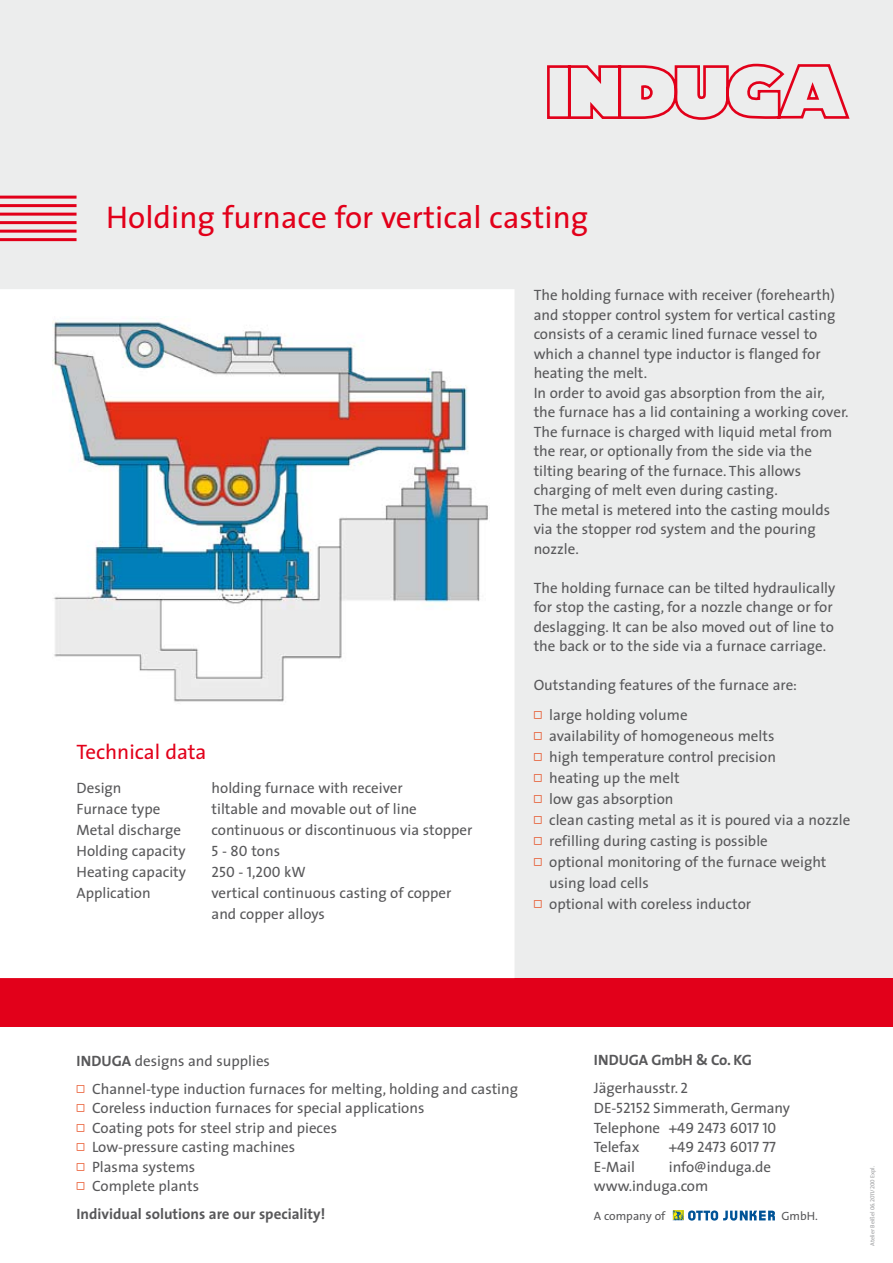
<style>
.page{position:relative;width:893px;height:1263px;background:#fff}
.page>*{position:absolute;margin:0;border:0;box-sizing:border-box;transform-origin:0 0}
.t1{font:31.5px "The Sans";color:#e2001a}
.t2{font:21px "The Sans";color:#e2001a}
.t3{font:15px/19.5px "The Sans";color:#58585a}
.t4{font:700 15px/28px "The Sans";color:#58585a}
.t5{font:15px "The Sans Caps";letter-spacing:-.005em;color:#58585a}
.t6{font:12px "The Sans";color:#58585a}
.t7{font:6px "The Sans";letter-spacing:-.005em;color:#9c9d9f}
.s1{font-family:"The Sans"}
.s2{font-family:"Universal Newswith Comm Pi";color:#e64415}
.s3{font-weight:700}
.s4{font-weight:400}
.s5{font-family:"The Sans Caps";font-weight:400}
.s6{font-family:"The Sans Caps"}
</style>
<div class="page">
<div style="left:0;top:0;width:893px;height:1001px;background:#eceded"></div>
<div style="left:0;top:978px;width:893px;height:48px;background:#e2001a"></div>
<hr style="left:0;top:196px;width:77px;height:3px;background:#e2001a">
<hr style="left:0;top:204px;width:77px;height:3px;background:#e2001a">
<hr style="left:0;top:213px;width:77px;height:3px;background:#e2001a">
<hr style="left:0;top:221px;width:77px;height:3px;background:#e2001a">
<hr style="left:0;top:230px;width:77px;height:3px;background:#e2001a">
<hr style="left:0;top:238px;width:77px;height:3px;background:#e2001a">
<svg style="left:547px;top:64px;width:303px;height:56px"></svg>
<svg style="left:0;top:289px;width:514px;height:689px;background:#e8e6e8"></svg>
<svg style="left:673px;top:1210px;width:102px;height:11px"></svg>
<h1 class="t1" style="left:106px;top:191px;width:483px">Holding furnace for vertical casting</h1>
<h2 class="t2" style="left:77px;top:734px;width:131px">Technical data</h2>
<p class="t3" style="left:77px;top:777px;width:47px">Design</p>
<p class="t3" style="left:212px;top:777px;width:193px">holding furnace with receiver</p>
<p class="t3" style="left:77px;top:798px;width:85px">Furnace type</p>
<p class="t3" style="left:212px;top:798px;width:207px">tiltable and movable out of line</p>
<p class="t3" style="left:77px;top:819px;width:106px">Metal discharge</p>
<p class="t3" style="left:212px;top:819px;width:263px">continuous or discontinuous via stopper</p>
<p class="t3" style="left:77px;top:840px;width:111px">Holding capacity</p>
<p class="t5" style="left:212px;top:838px;width:70px">5 - 80 <span class="s1">tons</span></p>
<p class="t3" style="left:77px;top:861px;width:111px">Heating capacity</p>
<p class="t5" style="left:212px;top:859px;width:96px">250 <span class="s1">-</span> 1,200 <span class="s1">kW</span></p>
<p class="t3" style="left:77px;top:882px;width:76px">Application</p>
<p class="t3" style="left:212px;top:882px;width:241px;line-height:21px">vertical continuous casting of copper and copper alloys</p>
<p class="t3" style="left:534px;top:285px;width:317px">The holding furnace with receiver (forehearth) and stopper control system for vertical casting consists of a ceramic lined furnace vessel to which a channel type inductor is flanged for heating the melt.<br>In order to avoid gas absorption from the air, the furnace has a lid containing a working cover.<br>The furnace is charged with liquid metal from the rear, or optionally from the side via the tilting bearing of the furnace. This allows charging of melt even during casting.<br>The metal is metered into the casting moulds via the stopper rod system and the pouring nozzle.</p>
<p class="t3" style="left:534px;top:577px;width:303px">The holding furnace can be tilted hydraulically for stop the casting, for a nozzle change or for deslagging. It can be also moved out of line to the back or to the side via a furnace carriage.</p>
<p class="t3" style="left:534px;top:670px;width:265px;line-height:29.5px">Outstanding features of the furnace are: <span class="s2">▫</span> large holding volume</p>
<p class="t3" style="left:534px;top:725px;width:242px"><span class="s2">▫</span> availability of homogeneous melts</p>
<p class="t3" style="left:534px;top:746px;width:244px"><span class="s2">▫</span> high temperature control precision</p>
<p class="t3" style="left:534px;top:767px;width:147px"><span class="s2">▫</span> heating up the melt</p>
<p class="t3" style="left:534px;top:788px;width:141px"><span class="s2">▫</span> low gas absorption</p>
<p class="t3" style="left:534px;top:809px;width:318px"><span class="s2">▫</span> clean casting metal as it is poured via a nozzle</p>
<p class="t3" style="left:534px;top:830px;width:236px"><span class="s2">▫</span> refilling during casting is possible</p>
<p class="t3" style="left:534px;top:851px;width:294px"><span class="s2">▫</span> optional monitoring of the furnace weight</p>
<p class="t3" style="left:549px;top:872px;width:101px">using load cells</p>
<p class="t3" style="left:534px;top:893px;width:219px"><span class="s2">▫</span> optional with coreless inductor</p>
<p class="t3" style="left:77px;top:1046px;width:443px;line-height:28px"><span class="s3">INDUGA</span> designs and supplies<br><span class="s2">▫</span> Channel-type induction furnaces for melting, holding and casting</p>
<p class="t3" style="left:77px;top:1098px;width:349px"><span class="s2">▫</span> Coreless induction furnaces for special applications <span class="s2">▫</span> Coating pots for steel strip and pieces<br><span class="s2">▫</span> Low-pressure casting machines<br><span class="s2">▫</span> Plasma systems<br><span class="s2">▫</span> Complete plants</p>
<p class="t4" style="left:77px;top:1199px;width:250px">Individual solutions are our speciality!</p>
<p class="t4" style="left:594px;top:1046px;width:160px">INDUGA GmbH &amp; Co. KG<br><span class="s4">Jägerhausstr.</span> <span class="s5">2</span></p>
<p class="t3" style="left:594px;top:1098px;width:198px">DE-<span class="s6">52152</span> Simmerath, Germany</p>
<p class="t5" style="left:594px;top:1115px;width:184px"><span class="s1">Telephone</span> +49 2473 6017 10</p>
<p class="t3" style="left:594px;top:1137px;width:47px">Telefax</p>
<p class="t5" style="left:669px;top:1134px;width:108px">+49 2473 6017 77</p>
<p class="t3" style="left:594px;top:1156px;width:43px">E-Mail</p>
<p class="t3" style="left:594px;top:1156px;width:179px;text-indent:75px">info@induga.de www.induga.com</p>
<p class="t6" style="left:594px;top:1206px;width:73px">A company of</p>
<p class="t6" style="left:781px;top:1206px;width:38px">GmbH.</p>
<p class="t7" style="left:867px;top:1246px;width:82px;rotate:-90deg">Atelier Beißel <span class="s6">06</span>.<span class="s6">2011/200</span> Expl.</p>
</div>
